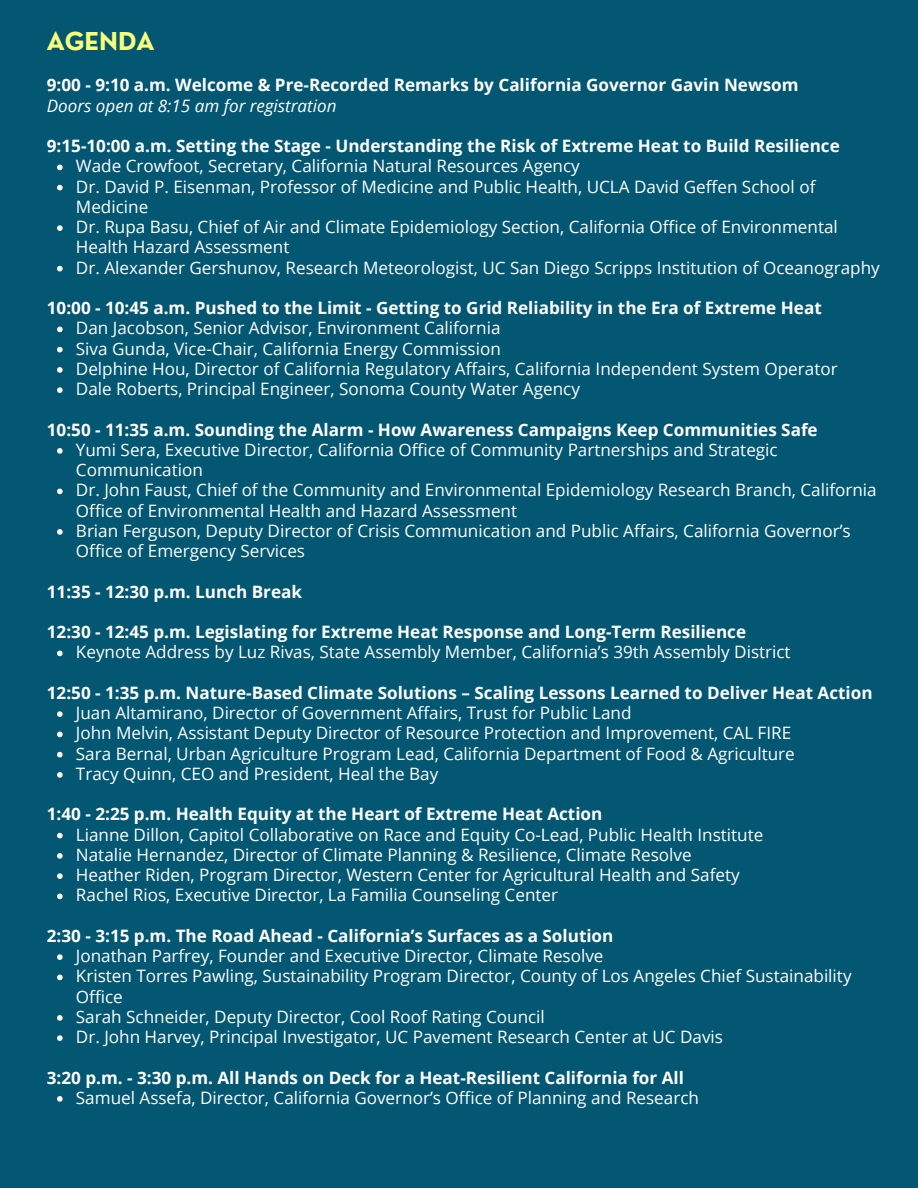
<style>
.page{position:relative;width:918px;height:1188px;background:#035773}
.page>*{position:absolute;margin:0;border:0;box-sizing:border-box;transform-origin:0 0}
.t1{font:700 24px "Nourd";color:#f8ff79}
.t2{font:17.1px/20.2px "Open Sans";color:#fff}
.t3{font:700 17.1px "Open Sans";color:#fff}
.t4{font:italic 17.1px "Open Sans";color:#fff}
</style>
<div class="page">
<svg style="left:57px;top:165px;width:6px;height:5px"></svg>
<svg style="left:57px;top:185px;width:6px;height:5px"></svg>
<svg style="left:57px;top:225px;width:6px;height:6px"></svg>
<svg style="left:57px;top:266px;width:6px;height:5px"></svg>
<svg style="left:57px;top:327px;width:6px;height:5px"></svg>
<svg style="left:57px;top:347px;width:6px;height:5px"></svg>
<svg style="left:57px;top:367px;width:6px;height:6px"></svg>
<svg style="left:57px;top:387px;width:6px;height:6px"></svg>
<svg style="left:57px;top:448px;width:6px;height:6px"></svg>
<svg style="left:57px;top:489px;width:6px;height:5px"></svg>
<svg style="left:57px;top:529px;width:6px;height:6px"></svg>
<svg style="left:57px;top:651px;width:6px;height:5px"></svg>
<svg style="left:57px;top:711px;width:6px;height:6px"></svg>
<svg style="left:57px;top:732px;width:6px;height:5px"></svg>
<svg style="left:57px;top:752px;width:6px;height:5px"></svg>
<svg style="left:57px;top:772px;width:6px;height:6px"></svg>
<svg style="left:57px;top:833px;width:6px;height:5px"></svg>
<svg style="left:57px;top:853px;width:6px;height:6px"></svg>
<svg style="left:57px;top:873px;width:6px;height:6px"></svg>
<svg style="left:57px;top:894px;width:6px;height:5px"></svg>
<svg style="left:57px;top:954px;width:6px;height:6px"></svg>
<svg style="left:57px;top:975px;width:6px;height:5px"></svg>
<svg style="left:57px;top:1015px;width:6px;height:6px"></svg>
<svg style="left:57px;top:1035px;width:6px;height:6px"></svg>
<svg style="left:57px;top:1096px;width:6px;height:6px"></svg>
<h1 class="t1" style="left:47px;top:26px;width:109px">AGENDA</h1>
<p class="t3" style="left:47px;top:73px;width:753px">9:00 - 9:10 a.m. Welcome &amp; Pre-Recorded Remarks by California Governor Gavin Newsom</p>
<p class="t4" style="left:47px;top:93px;width:291px">Doors open at 8:15 am for registration</p>
<p class="t3" style="left:47px;top:134px;width:794px">9:15-10:00 a.m. Setting the Stage - Understanding the Risk of Extreme Heat to Build Resilience</p>
<p class="t2" style="left:76px;top:156px;width:805px">Wade Crowfoot, Secretary, California Natural Resources Agency<br>Dr. David P. Eisenman, Professor of Medicine and Public Health, UCLA David Geffen School of Medicine<br>Dr. Rupa Basu, Chief of Air and Climate Epidemiology Section, California Office of Environmental Health Hazard Assessment<br>Dr. Alexander Gershunov, Research Meteorologist, UC San Diego Scripps Institution of Oceanography</p>
<p class="t3" style="left:47px;top:296px;width:776px">10:00 - 10:45 a.m. Pushed to the Limit - Getting to Grid Reliability in the Era of Extreme Heat</p>
<p class="t2" style="left:76px;top:318px;width:763px">Dan Jacobson, Senior Advisor, Environment California<br>Siva Gunda, Vice-Chair, California Energy Commission<br>Delphine Hou, Director of California Regulatory Affairs, California Independent System Operator Dale Roberts, Principal Engineer, Sonoma County Water Agency</p>
<p class="t3" style="left:47px;top:417px;width:772px">10:50 - 11:35 a.m. Sounding the Alarm - How Awareness Campaigns Keep Communities Safe</p>
<p class="t2" style="left:76px;top:439px;width:802px">Yumi Sera, Executive Director, California Office of Community Partnerships and Strategic Communication<br>Dr. John Faust, Chief of the Community and Environmental Epidemiology Research Branch, California Office of Environmental Health and Hazard Assessment<br>Brian Ferguson, Deputy Director of Crisis Communication and Public Affairs, California Governor’s Office of Emergency Services</p>
<p class="t3" style="left:47px;top:579px;width:257px">11:35 - 12:30 p.m. Lunch Break</p>
<p class="t3" style="left:47px;top:620px;width:701px">12:30 - 12:45 p.m. Legislating for Extreme Heat Response and Long-Term Resilience</p>
<p class="t2" style="left:76px;top:642px;width:716px">Keynote Address by Luz Rivas, State Assembly Member, California’s 39th Assembly District</p>
<p class="t3" style="left:47px;top:681px;width:827px">12:50 - 1:35 p.m. Nature-Based Climate Solutions – Scaling Lessons Learned to Deliver Heat Action</p>
<p class="t2" style="left:76px;top:702px;width:720px">Juan Altamirano, Director of Government Affairs, Trust for Public Land<br>John Melvin, Assistant Deputy Director of Resource Protection and Improvement, CAL FIRE Sara Bernal, Urban Agriculture Program Lead, California Department of Food &amp; Agriculture Tracy Quinn, CEO and President, Heal the Bay</p>
<p class="t3" style="left:47px;top:802px;width:557px">1:40 - 2:25 p.m. Health Equity at the Heart of Extreme Heat Action</p>
<p class="t2" style="left:76px;top:824px;width:689px">Lianne Dillon, Capitol Collaborative on Race and Equity Co-Lead, Public Health Institute Natalie Hernandez, Director of Climate Planning &amp; Resilience, Climate Resolve<br>Heather Riden, Program Director, Western Center for Agricultural Health and Safety Rachel Rios, Executive Director, La Familia Counseling Center</p>
<p class="t3" style="left:47px;top:924px;width:568px">2:30 - 3:15 p.m. The Road Ahead - California’s Surfaces as a Solution</p>
<p class="t2" style="left:76px;top:945px;width:777px">Jonathan Parfrey, Founder and Executive Director, Climate Resolve<br>Kristen Torres Pawling, Sustainability Program Director, County of Los Angeles Chief Sustainability Office<br>Sarah Schneider, Deputy Director, Cool Roof Rating Council<br>Dr. John Harvey, Principal Investigator, UC Pavement Research Center at UC Davis</p>
<p class="t3" style="left:47px;top:1065px;width:639px">3:20 p.m. - 3:30 p.m. All Hands on Deck for a Heat-Resilient California for All</p>
<p class="t2" style="left:76px;top:1087px;width:625px">Samuel Assefa, Director, California Governor’s Office of Planning and Research</p>
</div>
